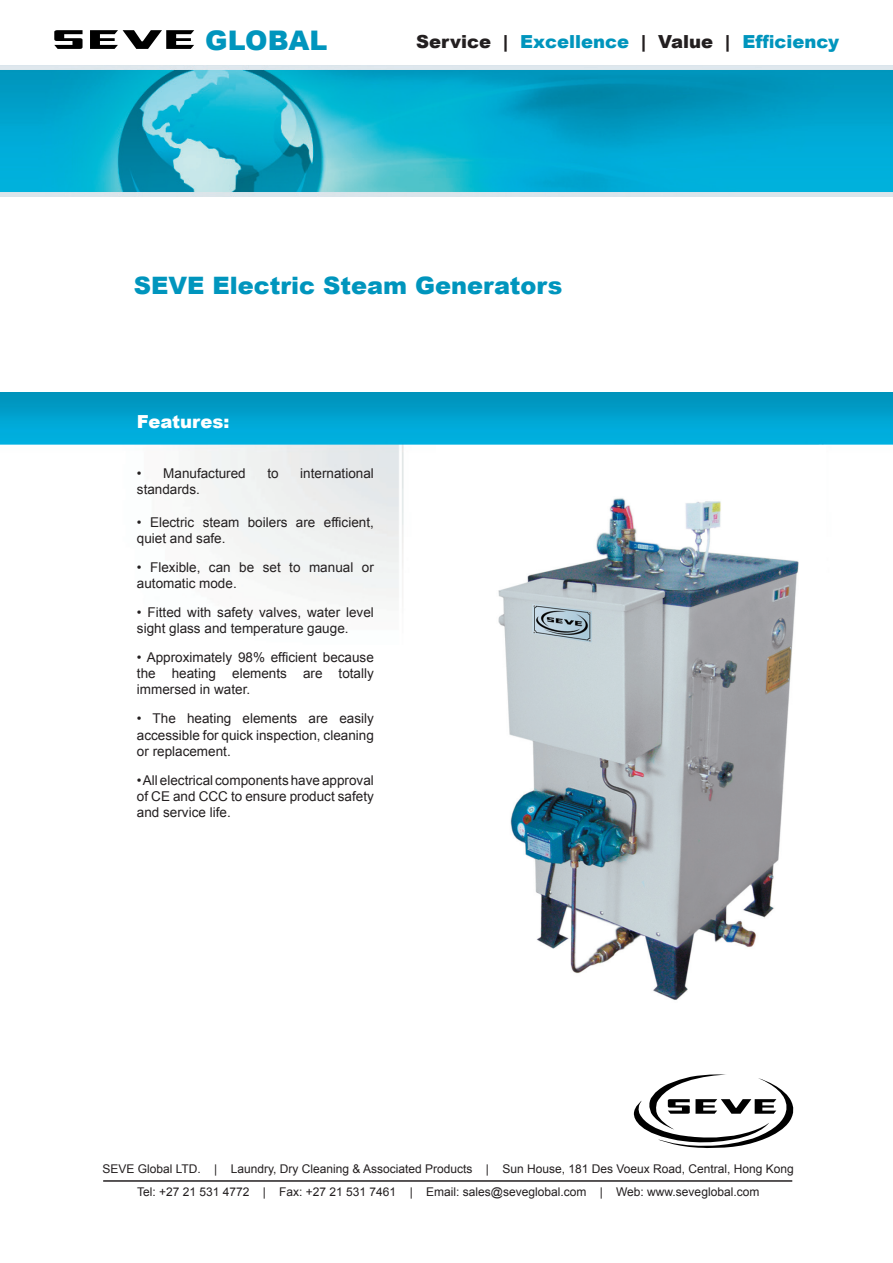
<style>
.page{position:relative;width:893px;height:1263px;background:#fff}
.page>*{position:absolute;margin:0;border:0;box-sizing:border-box;transform-origin:0 0}
.t1{font:900 27px "Arial";color:#0095bd}
.t2{font:900 24px "Arial";color:#0095bd}
.t3{font:900 18px "Arial";color:#0095bd}
.t4{font:900 18px "Arial";color:#fff}
.t5{font:13.5px/16.2px "Arial";color:#231f20}
.t6{font:12px/23px "Arial";color:#231f20;text-align:center}
.s1{color:#fff}
.s2{color:#231f20}
</style>
<div class="page">
<img style="left:0;top:66px;width:893px;height:130px">
<img style="left:0;top:393px;width:893px;height:206px">
<svg style="left:54px;top:30px;width:29px;height:19px"></svg>
<svg style="left:90px;top:30px;width:104px;height:19px"></svg>
<hr style="left:103px;top:1180px;width:689px;height:2px;background:#231f20">
<svg style="left:633px;top:1074px;width:161px;height:74px"></svg>
<div style="left:437px;top:446px;width:389px;height:279px;background:#fff"></div>
<img style="left:498px;top:498px;width:301px;height:502px">
<h1 class="t1" style="left:117px;top:20px;width:212px"><span class="s1">SEVE</span> GLOBAL</h1>
<h3 class="t3" style="left:416px;top:29px;width:424px"><span class="s2">Service |</span> Excellence <span class="s2">| Value |</span> Efficiency</h3>
<h2 class="t2" style="left:134px;top:268px;width:430px">SEVE Electric Steam Generators</h2>
<h3 class="t4" style="left:137px;top:408px;width:94px">Features:</h3>
<p class="t5" style="left:137px;top:465px;width:110px">• Manufactured</p>
<p class="t5" style="left:267px;top:465px;width:13px">to</p>
<p class="t5" style="left:300px;top:465px;width:75px">international</p>
<p class="t5" style="left:137px;top:481px;width:65px">standards.</p>
<p class="t5" style="left:137px;top:514px;width:238px">• Electric steam boilers are efficient, quiet and safe.</p>
<p class="t5" style="left:137px;top:559px;width:238px">• Flexible, can be set to manual or automatic mode.</p>
<p class="t5" style="left:137px;top:604px;width:238px">• Fitted with safety valves, water level sight glass and temperature gauge.</p>
<p class="t5" style="left:137px;top:649px;width:238px;text-align:justify">• Approximately 98% efficient because the heating elements are totally immersed in water.</p>
<p class="t5" style="left:137px;top:711px;width:238px;text-align:justify">• The heating elements are easily accessible for quick inspection, cleaning or replacement.</p>
<p class="t5" style="left:137px;top:772px;width:238px;text-align:justify">• All electrical components have approval of CE and CCC to ensure product safety and service life.</p>
<p class="t6" style="left:102px;top:1157px;width:693px">SEVE Global LTD. | Laundry, Dry Cleaning &amp; Associated Products | Sun House, 181 Des Voeux Road, Central, Hong Kong<br>Tel: +27 21 531 4772 | Fax: +27 21 531 7461 | Email: sales@seveglobal.com | Web: www.seveglobal.com</p>
</div>
